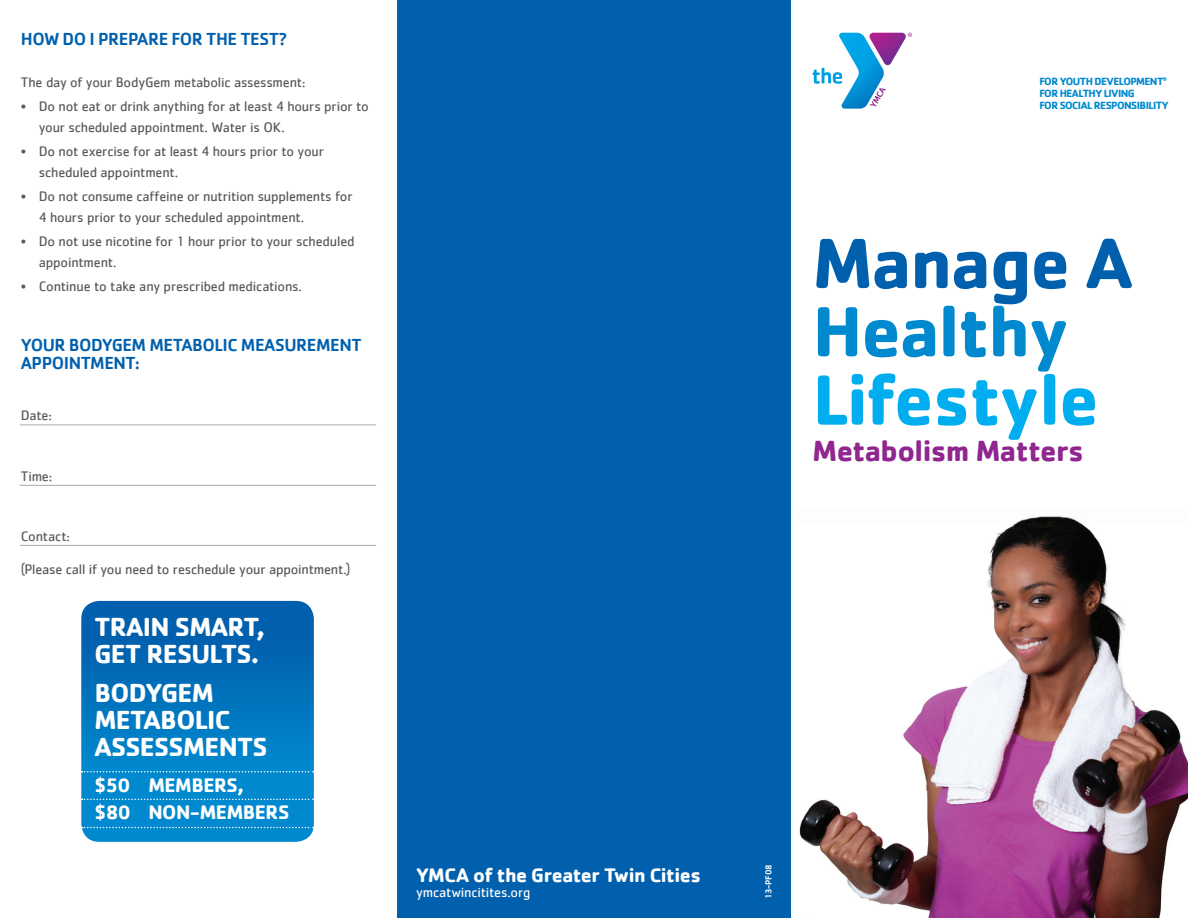
<style>
.page{position:relative;width:1188px;height:918px;background:#fff}
.page>*{position:absolute;margin:0;border:0;box-sizing:border-box;transform-origin:0 0}
.t1{font:700 73.65px "Cachet";letter-spacing:-.02em;color:#00aeef}
.t2{font:700 73.65px "Cachet";letter-spacing:-.02em;color:#0160ae}
.t3{font:700 73.65px "Cachet";letter-spacing:-.02em;color:#0089cf}
.t4{font:700 30.15px "Cachet";letter-spacing:-.02em;color:#90268f}
.t5{font:700 27px/27px "Cachet";letter-spacing:-.025em;color:#fff}
.t6{font:700 20.25px "Cachet";letter-spacing:-.025em;color:#fff}
.t7{font:500 18px "Cachet";letter-spacing:-.025em;color:#0160ae}
.t8{font:14.25px/21px "Cachet";letter-spacing:-.015em;color:#57585a}
.t9{font:14.25px "Cachet";letter-spacing:-.015em;color:#fff}
.t10{font:700 10.8px/11.9px "Cachet";letter-spacing:-.05em;color:#0089cf}
.t11{font:500 9px "Cachet";letter-spacing:-.025em;color:#fff}
.t12{font:700 4.05px "Cachet";color:#0089cf}
</style>
<div class="page">
<svg style="left:812px;top:33px;width:100px;height:76px"></svg>
<div style="left:397px;top:0;width:394px;height:918px;background:#0160ae"></div>
<img style="left:799px;top:516px;width:389px;height:402px">
<svg style="left:81px;top:601px;width:233px;height:241px;background:#0277c0"></svg>
<hr style="left:20px;top:424px;width:356px;height:1px;background:#a8a9ad">
<hr style="left:20px;top:485px;width:356px;height:1px;background:#a8a9ad">
<hr style="left:20px;top:545px;width:356px;height:1px;background:#a8a9ad">
<svg style="left:82px;top:771px;width:232px;height:1px"></svg>
<svg style="left:82px;top:798px;width:232px;height:2px"></svg>
<svg style="left:82px;top:827px;width:232px;height:1px"></svg>
<p class="t7" style="left:21px;top:28px;width:268px">HOW DO I PREPARE FOR THE TEST?</p>
<p class="t8" style="left:21px;top:72px;width:286px">The day of your BodyGem metabolic assessment:</p>
<p class="t8" style="left:39px;top:96px;width:331px;text-indent:-18px">• Do not eat or drink anything for at least 4 hours prior to your scheduled appointment. Water is OK.</p>
<p class="t8" style="left:39px;top:141px;width:287px;text-indent:-18px">• Do not exercise for at least 4 hours prior to your scheduled appointment.</p>
<p class="t8" style="left:39px;top:186px;width:315px;text-indent:-18px">• Do not consume caffeine or nutrition supplements for<br>4 hours prior to your scheduled appointment.</p>
<p class="t8" style="left:39px;top:231px;width:317px;text-indent:-18px">• Do not use nicotine for 1 hour prior to your scheduled appointment.</p>
<p class="t8" style="left:21px;top:276px;width:283px">• Continue to take any prescribed medications.</p>
<p class="t7" style="left:21px;top:334px;width:154px">YOUR BODYGEM METABO</p>
<p class="t7" style="left:215px;top:334px;width:148px">LIC MEASUREMENT</p>
<p class="t7" style="left:21px;top:352px;width:11px">APPOI</p>
<p class="t7" style="left:69px;top:352px;width:73px">NTMENT:</p>
<p class="t8" style="left:21px;top:405px;width:33px">Date:</p>
<p class="t8" style="left:21px;top:465px;width:33px">Time:</p>
<p class="t8" style="left:21px;top:525px;width:51px">Contact:</p>
<p class="t8" style="left:21px;top:558px;width:331px">(Please call if you need to reschedule your appointment.)</p>
<h3 class="t5" style="left:94px;top:612px;width:31px">Train</h3>
<h3 class="t5" style="left:175px;top:612px;width:33px">Smart</h3>
<h3 class="t5" style="left:256px;top:612px;width:10px">,</h3>
<h3 class="t5" style="left:94px;top:639px;width:16px">get</h3>
<h3 class="t5" style="left:146px;top:639px;width:16px">results</h3>
<h3 class="t5" style="left:251px;top:639px;width:10px">.</h3>
<h3 class="t5" style="left:94px;top:678px;width:175px">BODYGEM<br>METABOLIC<br>ASSESSMENTS</h3>
<h3 class="t6" style="left:94px;top:772px;width:54px">$50 members</h3>
<h3 class="t6" style="left:237px;top:772px;width:8px">,</h3>
<h3 class="t6" style="left:94px;top:799px;width:55px">$80 non</h3>
<h3 class="t6" style="left:190px;top:799px;width:23px">-members</h3>
<h3 class="t6" style="left:416px;top:862px;width:286px">YMCA of the Greater Twin Cities</h3>
<p class="t9" style="left:416px;top:884px;width:116px">ymcatwincitites.org</p>
<p class="t10" style="left:1039px;top:75px;width:125px">FOR YOUTH DEVELOPMENT</p>
<p class="t12" style="left:1163px;top:76px;width:6px">®</p>
<p class="t10" style="left:1039px;top:87px;width:131px">FOR HEALTHY LIVING<br>FOR SOCIAL RESPONSIBILITY</p>
<h1 class="t2" style="left:812px;top:216px;width:322px">Manage A</h1>
<h1 class="t3" style="left:812px;top:284px;width:259px">Healthy</h1>
<h1 class="t1" style="left:812px;top:352px;width:288px">Lifestyle</h1>
<h2 class="t4" style="left:812px;top:431px;width:273px">Metabolism Matters</h2>
<p class="t11" style="left:763px;top:899px;width:36px;rotate:-90deg">13-PF08</p>
</div>
